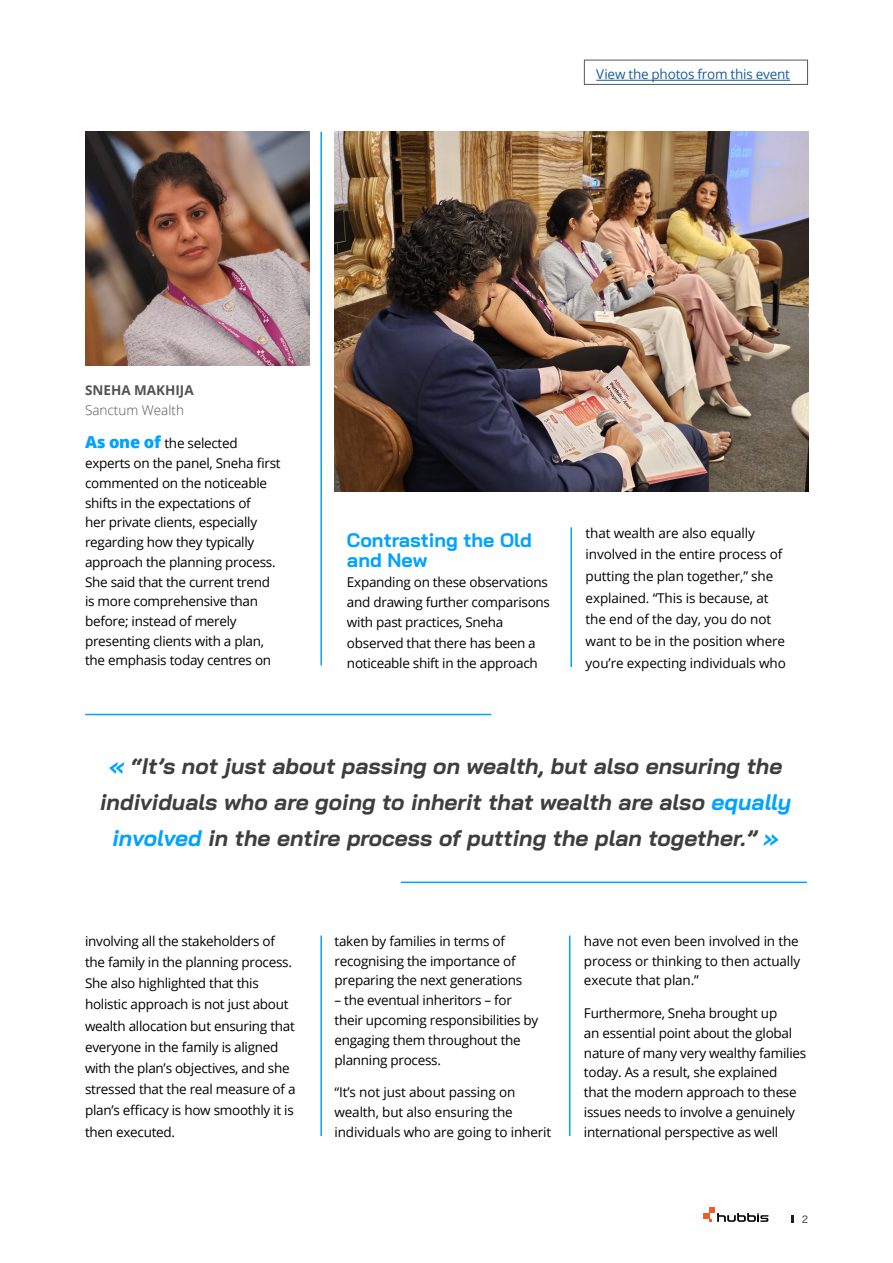
<style>
.page{position:relative;width:893px;height:1263px;background:#fff}
.page>*{position:absolute;margin:0;border:0;box-sizing:border-box;transform-origin:0 0}
.t1{font:italic 700 22.5px/36px "Bai Jamjuree";color:#3e3e3f;text-align:center}
.subtitle{font:700 19.5px/20.1px "Bai Jamjuree";color:#02a2ff}
.content_styl_hyphe{font:13.5px/19.8px "Open Sans";letter-spacing:-.02em;color:#000}
.t2{font:13.5px "Open Sans";letter-spacing:-.015em;color:#175d9e}
.Name_font{font:300 13.5px "Open Sans";color:#535355}
.Name_font-2{font:700 13.5px "Open Sans";color:#535355}
.t3{font:10.5px "Bai Jamjuree";color:#231f20}
.s1{font-weight:800;font-size:16.5px;color:#02a2ff}
.s2{color:#02a2ff}
</style>
<div class="page">
<svg style="left:703px;top:1207px;width:65px;height:15px"></svg>
<svg style="left:792px;top:1215px;width:2px;height:8px"></svg>
<hr style="left:320px;top:132px;width:2px;height:533px;background:#02a2ff">
<img style="left:85px;top:132px;width:224px;height:234px">
<div style="left:584px;top:60px;width:224px;height:25px;border:1px solid #57585a"></div>
<hr style="left:596px;top:80px;width:194px;height:1px;background:#175d9e">
<hr style="left:320px;top:935px;width:2px;height:201px;background:#02a2ff">
<hr style="left:85px;top:714px;width:406px;height:1px;background:#02a2ff">
<hr style="left:401px;top:881px;width:406px;height:2px;background:#02a2ff">
<hr style="left:570px;top:527px;width:2px;height:140px;background:#02a2ff">
<img style="left:334px;top:132px;width:474px;height:360px">
<hr style="left:569px;top:935px;width:1px;height:201px;background:#02a2ff">
<p class="t2" style="left:596px;top:65px;width:195px">View the photos from this event</p>
<p class="Name_font-2" style="left:85px;top:381px;width:110px">SNEHA MAKHIJA</p>
<p class="Name_font" style="left:85px;top:400px;width:100px">Sanctum Wealth</p>
<p class="content_styl_hyphe" style="left:85px;top:433px;width:197px"><span class="s1">As one of</span> the selected experts on the panel, Sneha first commented on the noticeable shifts in the expectations of<br>her private clients, especially regarding how they typically approach the planning process.<br>She said that the current trend is more comprehensive than before; instead of merely presenting clients with a plan, the emphasis today centres on</p>
<p class="subtitle" style="left:347px;top:530px;width:186px">Contrasting the Old and New</p>
<p class="content_styl_hyphe" style="left:347px;top:572px;width:205px">Expanding on these observations and drawing further comparisons with past practices, Sneha observed that there has been a noticeable shift in the approach</p>
<p class="content_styl_hyphe" style="left:586px;top:522px;width:202px;line-height:21.6px">that wealth are also equally involved in the entire process of putting the plan together,” she explained. “This is because, at the end of the day, you do not want to be in the position where you’re expecting individuals who</p>
<p class="t1" style="left:100px;top:748px;width:693px"><span class="s2">«</span> “It’s not just about passing on wealth, but also ensuring the individuals who are going to inherit that wealth are also <span class="s2">equally involved</span> in the entire process of putting the plan together.” <span class="s2">»</span></p>
<p class="content_styl_hyphe" style="left:85px;top:930px;width:212px;line-height:21.1px">involving all the stakeholders of the family in the planning process.<br>She also highlighted that this holistic approach is not just about wealth allocation but ensuring that everyone in the family is aligned with the plan’s objectives, and she stressed that the real measure of a plan’s efficacy is how smoothly it is then executed.</p>
<p class="content_styl_hyphe" style="left:334px;top:931px;width:189px">taken by families in terms of recognising the importance of preparing the next generations</p>
<p class="content_styl_hyphe" style="left:334px;top:990px;width:205px">– the eventual inheritors – for their upcoming responsibilities by engaging them throughout the planning process.</p>
<p class="content_styl_hyphe" style="left:334px;top:1082px;width:218px">“It’s not just about passing on wealth, but also ensuring the individuals who are going to inherit</p>
<p class="content_styl_hyphe" style="left:584px;top:931px;width:218px;text-align:justify">have not even been involved in the process or thinking to then actually execute that plan.”</p>
<p class="content_styl_hyphe" style="left:584px;top:1003px;width:224px">Furthermore, Sneha brought up<br>an essential point about the global nature of many very wealthy families today. As a result, she explained<br>that the modern approach to these issues needs to involve a genuinely international perspective as well</p>
<p class="t3" style="left:802px;top:1210px;width:7px">2</p>
</div>
